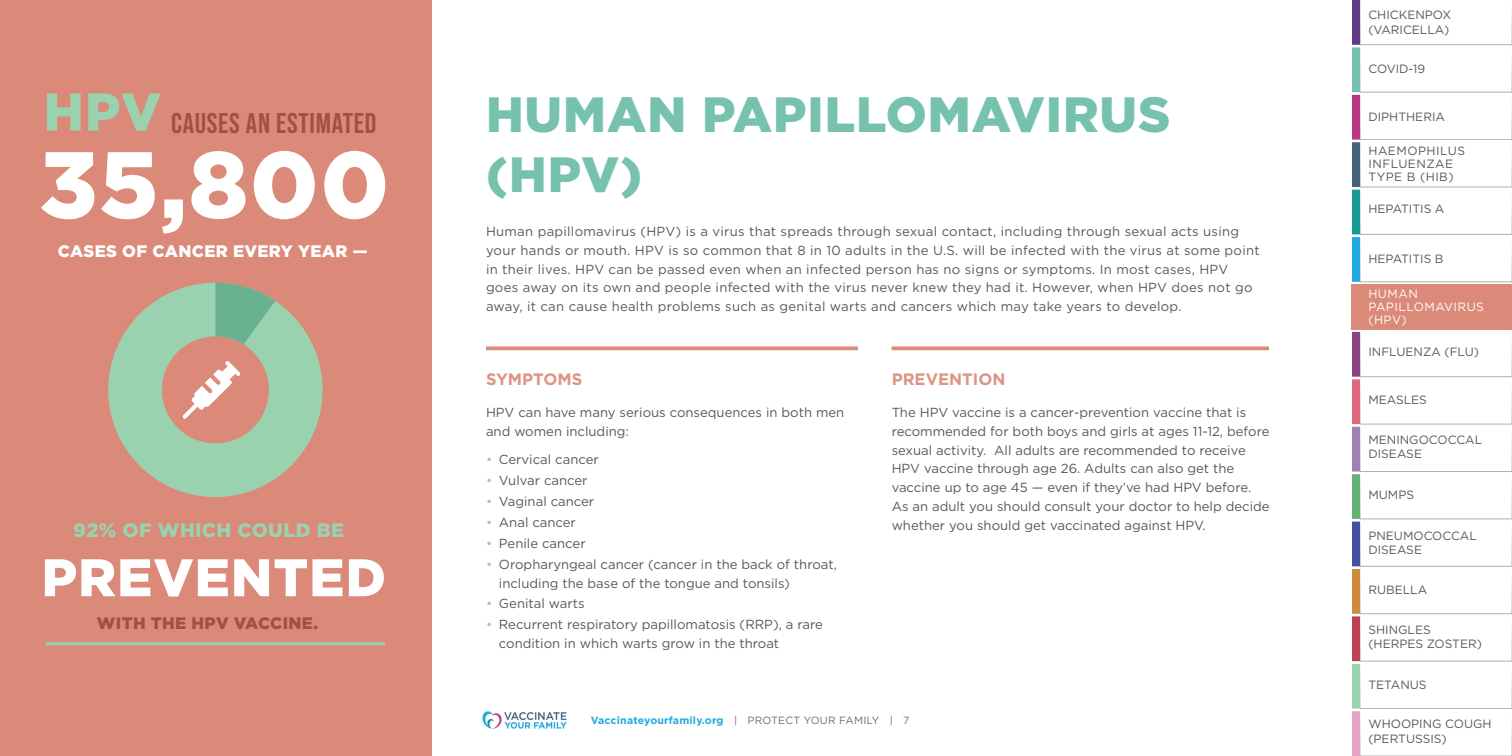
<style>
.page{position:relative;width:1512px;height:756px;background:#fff}
.page>*{position:absolute;margin:0;border:0;box-sizing:border-box;transform-origin:0 0}
.t1{font:900 94.05px "Gotham";color:#fff}
.t2{font:900 52.8px "Gotham";letter-spacing:.02em;color:#fff}
.NEW_Title{font:900 49.5px/59.4px "Gotham";letter-spacing:.02em;color:#76c2ae}
.t3{font:28.5px "Bebas Neue";letter-spacing:.025em;color:#a54f41}
.t4{font:900 19.5px "Gotham";letter-spacing:.02em;color:#9ad2af}
.t5{font:900 16.65px "Gotham";letter-spacing:.02em;color:#fff}
.t6{font:900 16.65px "Gotham";letter-spacing:.02em;color:#a54f41}
.subhead{font:700 16.5px "Gotham";color:#de9483}
.body{font:13.2px/18.8px "Gotham";color:#57585a}
.body-2{font:13.2px/18.8px "Gotham";letter-spacing:.02em;color:#57585a}
.t7{font:12px/14.2px "Gotham";color:#57585a}
.t8{font:12px/12.8px "Gotham";letter-spacing:.04em;color:#57585a}
.name_side{font:12px/12.8px "Gotham";letter-spacing:.04em;color:#fff}
.t9{font:700 10.5px "Gotham";letter-spacing:.02em;color:#24aae1}
.s1{font-family:"Gotham";font-weight:900;font-size:52.8px;color:#9ad2af}
.s2{color:#92ccbb}
.s3{font-weight:400;color:#6c6d70}
</style>
<div class="page">
<svg style="left:1352px;top:0;width:8px;height:756px;background:#8b8396"></svg>
<img style="left:482px;top:711px;width:85px;height:18px">
<svg style="left:892px;top:346px;width:377px;height:4px;background:#df9788"></svg>
<svg style="left:486px;top:346px;width:372px;height:4px"></svg>
<div style="left:0;top:0;width:432px;height:756px;background:#db8978"></div>
<hr style="left:46px;top:642px;width:339px;height:3px;background:#9ad2af">
<svg style="left:108px;top:283px;width:215px;height:214px;fill:#9ad2af"></svg>
<svg style="left:215px;top:283px;width:60px;height:61px;background:#80b292"></svg>
<div style="left:1352px;top:284px;width:160px;height:45px;background:#db8978"></div>
<p class="t3" style="left:44px;top:107px;width:334px"><span class="s1">HPV</span> CAUSES AN ESTIMATED</p>
<p class="t1" style="left:39px;top:120px;width:351px">35,800</p>
<p class="t5" style="left:58px;top:239px;width:311px">CASES OF CANCER EVERY YEAR —</p>
<p class="t4" style="left:73px;top:517px;width:272px">92% OF WHICH COULD BE</p>
<p class="t2" style="left:42px;top:541px;width:346px">PREVENTED</p>
<p class="t6" style="left:97px;top:612px;width:223px">WITH THE HPV VACCINE.</p>
<p class="NEW_Title" style="left:486px;top:85px;width:686px">HUMAN PAPILLOMAVIRUS (HPV)</p>
<p class="body-2" style="left:486px;top:222px;width:775px">Human papillomavirus (HPV) is a virus that spreads through sexual contact, including through sexual acts using your hands or mouth. HPV is so common that 8 in 10 adults in the U.S. will be infected with the virus at some point in their lives. HPV can be passed even when an infected person has no signs or symptoms. In most cases, HPV goes away on its own and people infected with the virus never knew they had it. However, when HPV does not go away, it can cause health problems such as genital warts and cancers which may take years to develop.</p>
<p class="subhead" style="left:486px;top:368px;width:98px">SYMPTOMS</p>
<p class="body" style="left:486px;top:403px;width:360px">HPV can have many serious consequences in both men and women including:</p>
<p class="body" style="left:486px;top:450px;width:114px"><span class="s2">•</span> Cervical cancer</p>
<p class="body" style="left:486px;top:471px;width:103px"><span class="s2">•</span> Vulvar cancer</p>
<p class="body" style="left:486px;top:492px;width:110px"><span class="s2">•</span> Vaginal cancer</p>
<p class="body" style="left:486px;top:513px;width:91px"><span class="s2">•</span> Anal cancer</p>
<p class="body" style="left:486px;top:534px;width:101px"><span class="s2">•</span> Penile cancer</p>
<p class="body" style="left:499px;top:554px;width:339px;text-indent:-13px"><span class="s2">•</span> Oropharyngeal cancer (cancer in the back of throat, including the base of the tongue and tonsils)</p>
<p class="body" style="left:486px;top:594px;width:100px"><span class="s2">•</span> Genital warts</p>
<p class="body" style="left:499px;top:615px;width:325px;text-indent:-13px"><span class="s2">•</span> Recurrent respiratory papillomatosis (RRP), a rare condition in which warts grow in the throat</p>
<p class="subhead" style="left:892px;top:368px;width:115px">PREVENTION</p>
<p class="body" style="left:892px;top:403px;width:379px">The HPV vaccine is a cancer-prevention vaccine that is recommended for both boys and girls at ages 11-12, before sexual activity. All adults are recommended to receive HPV vaccine through age 26. Adults can also get the vaccine up to age 45 — even if they’ve had HPV before.<br>As an adult you should consult your doctor to help decide whether you should get vaccinated against HPV.</p>
<p class="t9" style="left:591px;top:714px;width:320px">Vaccinateyourfamily.org <span class="s3">| PROTECT YOUR FAMILY | 7</span></p>
<p class="t7" style="left:1368px;top:8px;width:84px">CHICKENPOX (VARICELLA)</p>
<p class="t7" style="left:1368px;top:62px;width:58px">COVID-19</p>
<p class="t7" style="left:1368px;top:109px;width:78px">DIPHTHERIA</p>
<p class="t8" style="left:1368px;top:145px;width:98px">HAEMOPHILUS<br>INFLUENZAE<br>TYPE B (HIB)</p>
<p class="t7" style="left:1368px;top:202px;width:78px">HEPATITIS A</p>
<p class="t7" style="left:1368px;top:251px;width:77px">HEPATITIS B</p>
<p class="name_side" style="left:1368px;top:287px;width:117px">HUMAN<br>PAPILLOMAVIRUS (HPV)</p>
<p class="t7" style="left:1368px;top:344px;width:112px">INFLUENZA (FLU)</p>
<p class="t7" style="left:1368px;top:392px;width:60px">MEASLES</p>
<p class="t7" style="left:1368px;top:432px;width:115px">MENINGOCOCCAL<br>DISEASE</p>
<p class="t7" style="left:1368px;top:488px;width:47px">MUMPS</p>
<p class="t7" style="left:1368px;top:529px;width:110px">PNEUMOCOCCAL<br>DISEASE</p>
<p class="t7" style="left:1368px;top:583px;width:60px">RUBELLA</p>
<p class="t7" style="left:1368px;top:622px;width:115px">SHINGLES (HERPES ZOSTER)</p>
<p class="t7" style="left:1368px;top:677px;width:60px">TETANUS</p>
<p class="t7" style="left:1368px;top:717px;width:125px">WHOOPING COUGH (PERTUSSIS)</p>
</div>
